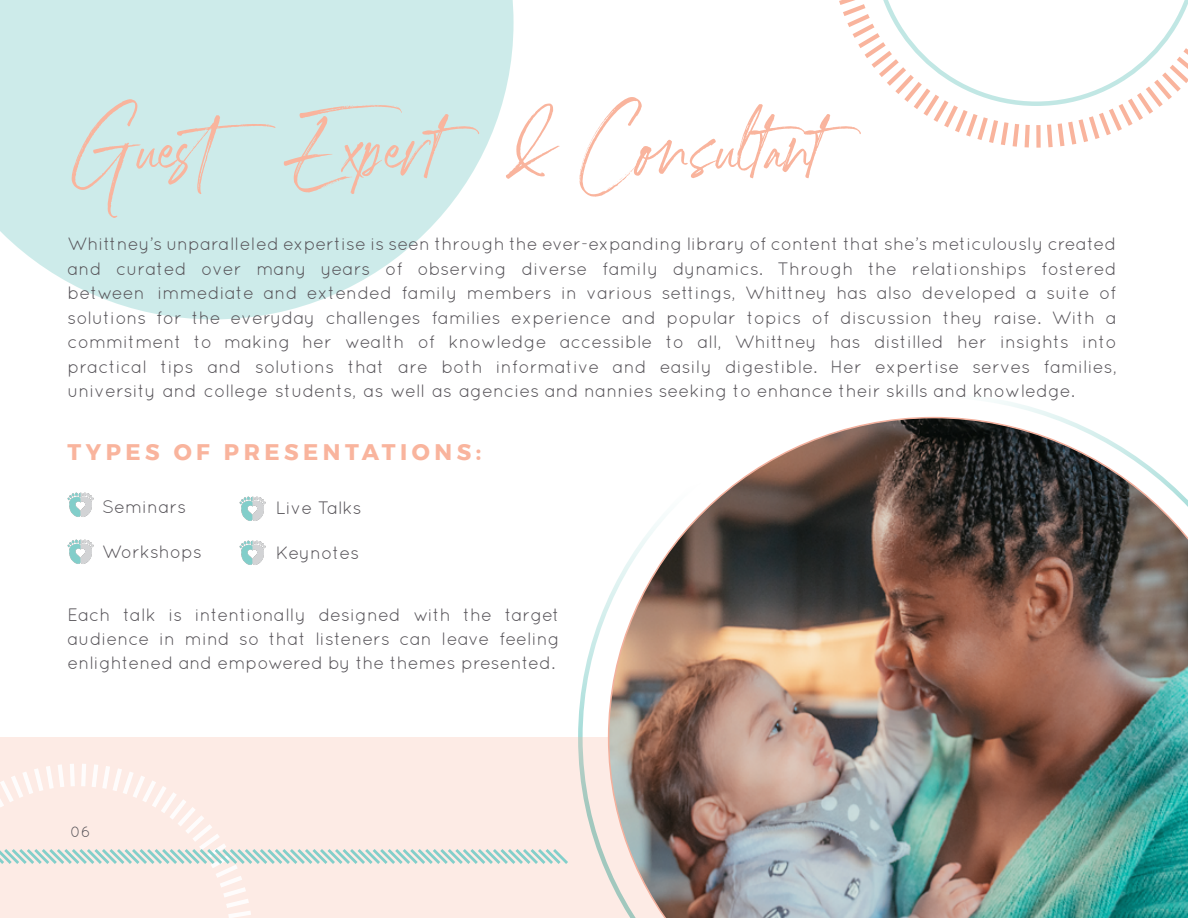
<style>
.page{position:relative;width:1188px;height:918px;background:#fff}
.page>*{position:absolute;margin:0;border:0;box-sizing:border-box;transform-origin:0 0}
.t1{font:72px "Marquette";color:#f9b49d}
.t2{font:700 22.5px "Gontserrat";letter-spacing:.2em;color:#f9b49d}
.t3{font:18px/24.5px "Quicksand";color:#565358;text-align:justify}
.t4{font:15px "Quicksand";color:#565358}
</style>
<div class="page">
<div style="left:0;top:738px;width:1188px;height:180px;background:#fdebe5"></div>
<svg style="left:0;top:0;width:514px;height:319px;fill:#cdebea"></svg>
<img style="left:608px;top:417px;width:580px;height:501px">
<svg style="left:0;top:764px;width:568px;height:154px"></svg>
<svg style="left:839px;top:0;width:322px;height:148px"></svg>
<svg style="left:873px;top:0;width:315px;height:106px"></svg>
<img style="left:67px;top:492px;width:27px;height:25px">
<img style="left:67px;top:539px;width:27px;height:25px">
<img style="left:239px;top:496px;width:27px;height:25px">
<img style="left:239px;top:540px;width:27px;height:25px">
<h1 class="t1" style="left:81px;top:100px;width:788px">Guest Expert &amp; Consultant</h1>
<p class="t3" style="left:67px;top:231px;width:1051px">Whittney’s unparalleled expertise is seen through the ever-expanding library of content that she’s meticulously created and curated over many years of observing diverse family dynamics. Through the relationships fostered between immediate and extended family members in various settings, Whittney has also developed a suite of solutions for the everyday challenges families experience and popular topics of discussion they raise. With a commitment to making her wealth of knowledge accessible to all, Whittney has distilled her insights into practical tips and solutions that are both informative and easily digestible. Her expertise serves families, university and college students, as well as agencies and nannies seeking to enhance their skills and knowledge.</p>
<p class="t2" style="left:68px;top:434px;width:415px">TYPES OF PRESENTATIONS:</p>
<p class="t3" style="left:102px;top:495px;width:86px">Seminars</p>
<p class="t3" style="left:102px;top:540px;width:101px">Workshops</p>
<p class="t3" style="left:276px;top:495px;width:87px">Live Talks</p>
<p class="t3" style="left:276px;top:540px;width:85px">Keynotes</p>
<p class="t3" style="left:68px;top:603px;width:494px;line-height:24px">Each talk is intentionally designed with the target audience in mind so that listeners can leave feeling enlightened and empowered by the themes presented.</p>
<p class="t4" style="left:70px;top:823px;width:22px">06</p>
</div>
